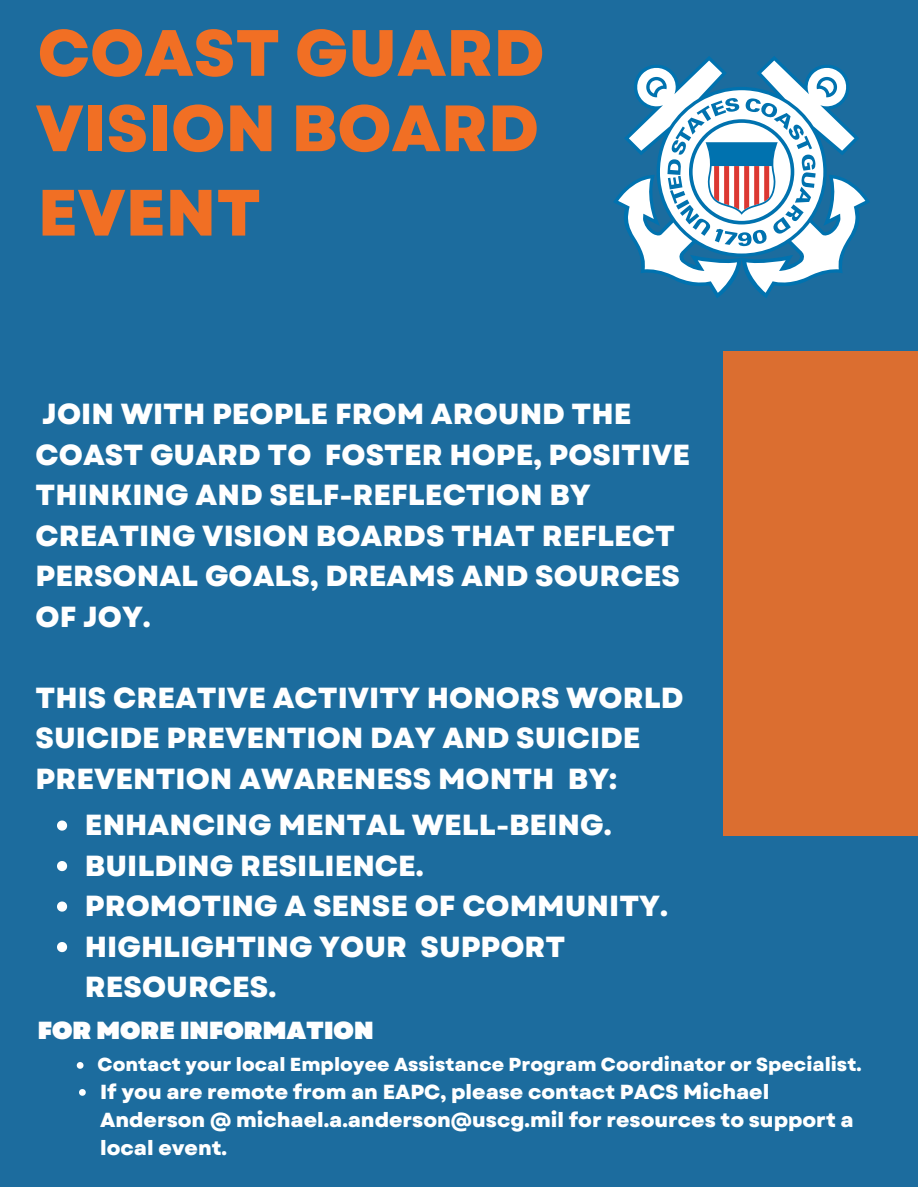
<style>
.page{position:relative;width:918px;height:1188px;background:#fff}
.page>*{position:absolute;margin:0;border:0;box-sizing:border-box;transform-origin:0 0}
.t1{font:800 65.25px/75.3px "Garet";color:#f16f24}
.t2{font:800 29.1px/40.5px "Garet";color:#fff}
.t3{font:900 24.75px "Garet";color:#fff}
.t4{font:800 20.4px/28px "Garet";color:#fff}
.t5{font:800 18.9px "Garet";color:#fff}
</style>
<div class="page">
<div style="left:0;top:0;width:918px;height:1187px;background:#1c6c9e"></div>
<div style="left:723px;top:352px;width:195px;height:484px;background:#db6e30"></div>
<svg style="left:618px;top:61px;width:247px;height:232px"></svg>
<svg style="left:645px;top:77px;width:193px;height:169px;background:#a5c5da"></svg>
<svg style="left:77px;top:1062px;width:7px;height:7px"></svg>
<svg style="left:79px;top:1089px;width:7px;height:7px"></svg>
<svg style="left:57px;top:821px;width:10px;height:10px"></svg>
<svg style="left:57px;top:861px;width:10px;height:10px"></svg>
<svg style="left:57px;top:902px;width:10px;height:10px"></svg>
<svg style="left:57px;top:942px;width:10px;height:10px"></svg>
<p class="t1" style="left:36px;top:16px;width:510px">COAST GUARD<br>VISION BOARD</p>
<p class="t1" style="left:38px;top:175px;width:225px">EVENT</p>
<p class="t2" style="left:36px;top:394px;width:656px">JOIN WITH PEOPLE FROM AROUND THE<br>COAST GUARD TO FOSTER HOPE, POSITIVE<br>THINKING AND SELF-REFLECTION BY<br>CREATING VISION BOARDS THAT REFLECT<br>PERSONAL GOALS, DREAMS AND SOURCES<br>OF JOY.</p>
<p class="t2" style="left:36px;top:678px;width:649px">THIS CREATIVE ACTIVITY HONORS WORLD<br>SUICIDE PREVENTION DAY AND SUICIDE<br>PREVENTION AWARENESS MONTH BY:</p>
<p class="t2" style="left:85px;top:805px;width:528px">ENHANCING MENTAL WELL-BEING.</p>
<p class="t2" style="left:85px;top:845px;width:340px">BUILDING RESILIENCE.</p>
<h4 class="t2" style="left:85px;top:886px;width:585px">PROMOTING A SENSE OF COMMUNITY.</h4>
<p class="t2" style="left:85px;top:926px;width:482px">HIGHLIGHTING YOUR SUPPORT<br>RESOURCES.</p>
<h1 class="t3" style="left:38px;top:1012px;width:337px">FOR MORE INFORMATION</h1>
<h1 class="t5" style="left:98px;top:1051px;width:765px">Contact your local Employee Assistance Program Coordinator or Specialist.</h1>
<h1 class="t4" style="left:100px;top:1078px;width:755px">If you are remote from an EAPC, please contact PACS Michael<br>Anderson @ michael.a.anderson@uscg.mil for resources to support a local event.</h1>
</div>
